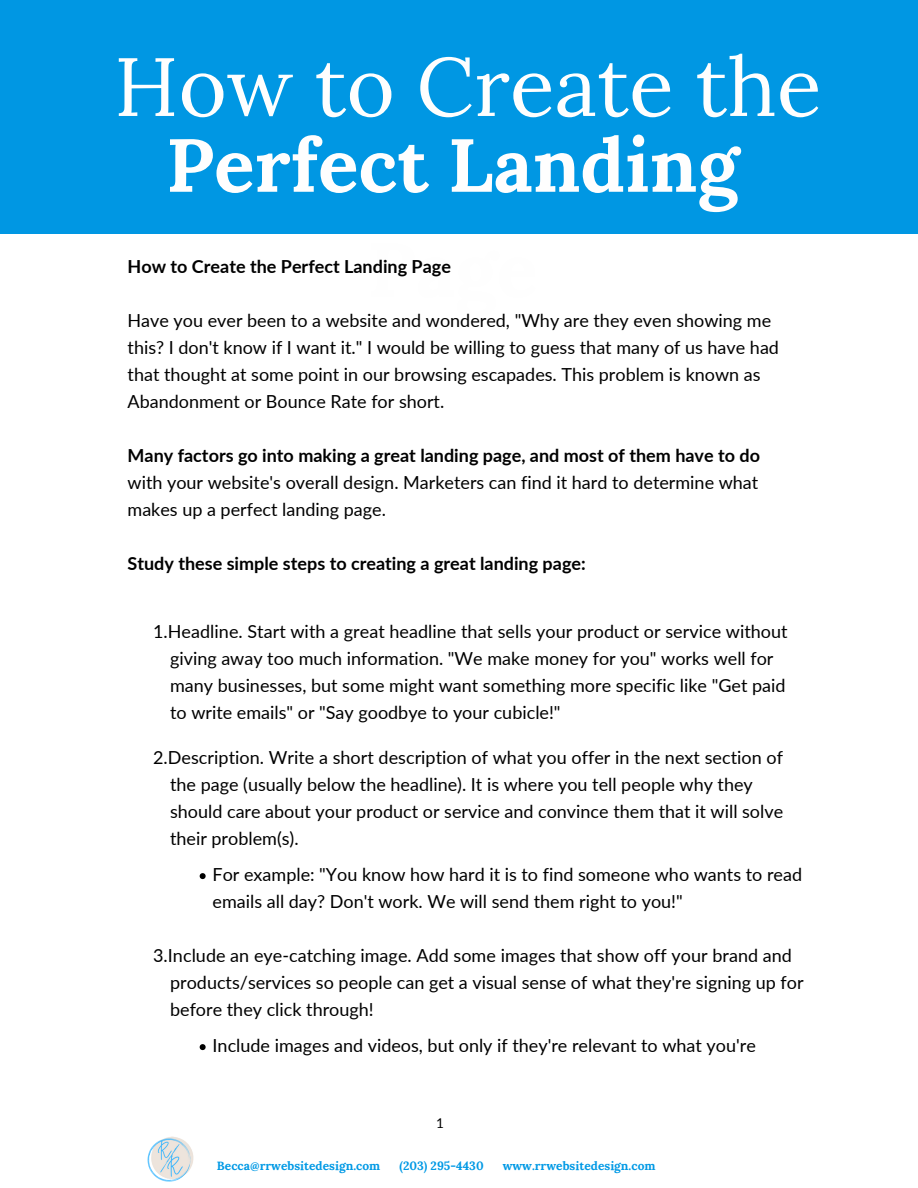
<style>
.page{position:relative;width:918px;height:1188px;background:#fff}
.page>*{position:absolute;margin:0;border:0;box-sizing:border-box;transform-origin:0 0}
.t1{font:82.5px "Lora";color:#fefefe}
.t2{font:700 75px/104.7px "Lora";color:#fefefe;text-align:center}
.t3{font:18px "Lato";color:#000}
.t4{font:700 18px "Lato";color:#000}
.t5{font:13.5px "Lato";color:#000}
.t6{font:700 12px "Lora";color:#0199e5}
</style>
<div class="page">
<div style="left:0;top:0;width:918px;height:234px;background:#0097e3"></div>
<svg style="left:200px;top:873px;width:6px;height:6px"></svg>
<svg style="left:200px;top:1044px;width:6px;height:6px"></svg>
<img style="left:147px;top:1136px;width:47px;height:46px">
<h1 class="t1" style="left:114px;top:33px;width:709px">How to Create the</h1>
<h2 class="t2" style="left:166px;top:112px;width:574px">Perfect Landing<br>Page</h2>
<p class="t4" style="left:128px;top:256px;width:325px">How to Create the Perfect Landing Page</p>
<p class="t3" style="left:128px;top:310px;width:645px">Have you ever been to a website and wondered, "Why are they even showing me</p>
<p class="t3" style="left:128px;top:337px;width:653px">this? I don't know if I want it." I would be willing to guess that many of us have had</p>
<p class="t3" style="left:128px;top:364px;width:635px">that thought at some point in our browsing escapades. This problem is known as</p>
<p class="t3" style="left:128px;top:391px;width:318px">Abandonment or Bounce Rate for short.</p>
<p class="t4" style="left:128px;top:445px;width:634px">Many factors go into making a great landing page, and most of them have to do</p>
<p class="t3" style="left:128px;top:472px;width:632px">with your website's overall design. Marketers can find it hard to determine what</p>
<p class="t3" style="left:128px;top:499px;width:260px">makes up a perfect landing page.</p>
<p class="t4" style="left:128px;top:553px;width:460px">Study these simple steps to creating a great landing page:</p>
<p class="t3" style="left:153px;top:620px;width:636px">1.Headline. Start with a great headline that sells your product or service without</p>
<p class="t3" style="left:170px;top:647px;width:605px">giving away too much information. "We make money for you" works well for</p>
<p class="t3" style="left:170px;top:674px;width:617px">many businesses, but some might want something more specific like "Get paid</p>
<p class="t3" style="left:170px;top:701px;width:392px">to write emails" or "Say goodbye to your cubicle!"</p>
<p class="t3" style="left:153px;top:746px;width:631px">2.Description. Write a short description of what you offer in the next section of</p>
<p class="t3" style="left:170px;top:773px;width:584px">the page (usually below the headline). It is where you tell people why they</p>
<p class="t3" style="left:170px;top:800px;width:615px">should care about your product or service and convince them that it will solve</p>
<p class="t3" style="left:170px;top:827px;width:130px">their problem(s).</p>
<p class="t3" style="left:213px;top:863px;width:591px">For example: "You know how hard it is to find someone who wants to read</p>
<p class="t3" style="left:213px;top:890px;width:472px">emails all day? Don't work. We will send them right to you!"</p>
<p class="t3" style="left:153px;top:944px;width:640px">3.Include an eye-catching image. Add some images that show off your brand and</p>
<p class="t3" style="left:170px;top:971px;width:635px">products/services so people can get a visual sense of what they're signing up for</p>
<p class="t3" style="left:170px;top:998px;width:205px">before they click through!</p>
<p class="t3" style="left:213px;top:1034px;width:545px">Include images and videos, but only if they're relevant to what you're</p>
<p class="t5" style="left:436px;top:1115px;width:9px">1</p>
<p class="t6" style="left:217px;top:1158px;width:165px">Becca@rrwebsitedesign.com</p>
<p class="t6" style="left:399px;top:1158px;width:86px">(203) 295-4430</p>
<p class="t6" style="left:503px;top:1158px;width:154px">www.rrwebsitedesign.com</p>
</div>
